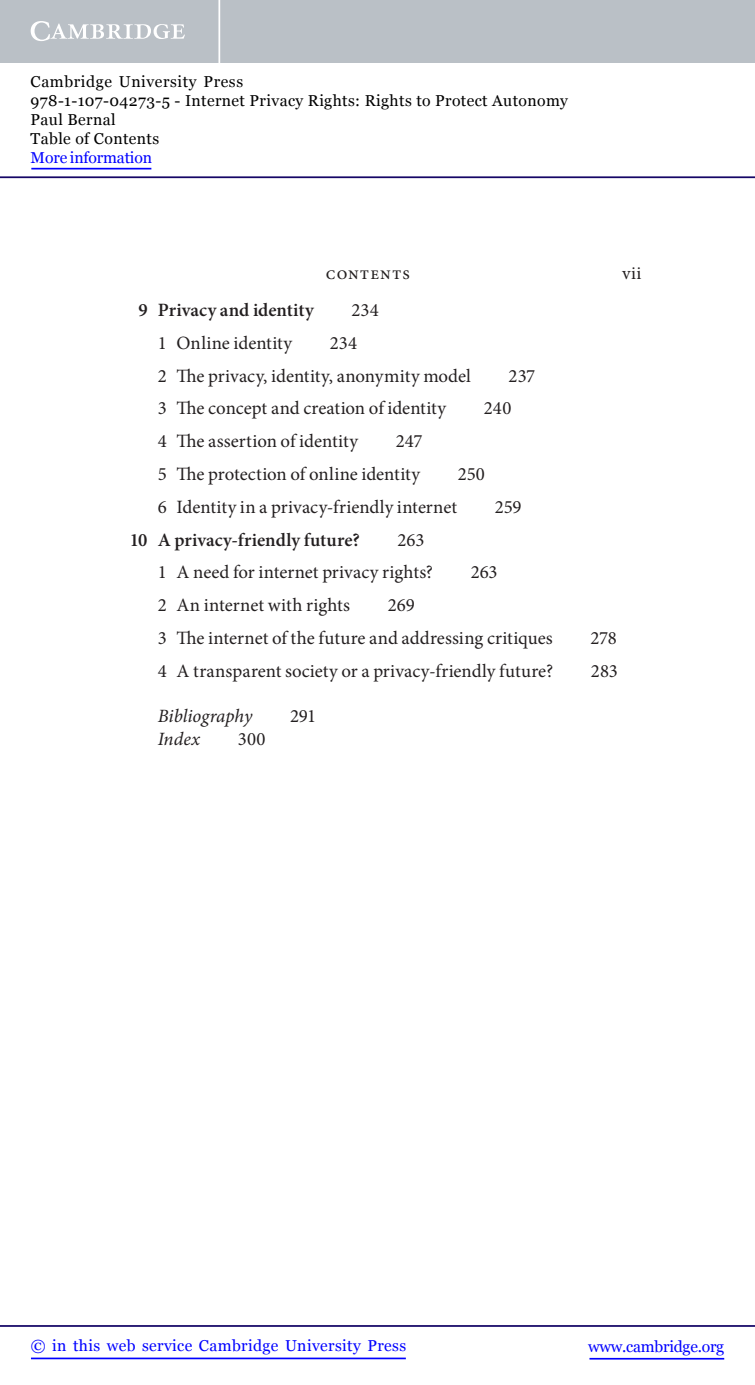
<style>
.page{position:relative;width:755px;height:1385px;background:#fff}
.page>*{position:absolute;margin:0;border:0;box-sizing:border-box;transform-origin:0 0}
.t1{font:18.9px/32.9px "Minion Pro";letter-spacing:-.01em;color:#231f20}
.t2{font:600 18.9px "Minion Pro";color:#231f20}
.t3{font:italic 18.9px "Minion Pro";color:#231f20}
.t4{font:18.38px "Minion Pro";letter-spacing:.055em;color:#231f20}
.t5{font:15.75px/18.9px "Georgia";letter-spacing:.025em;color:#000}
.t6{font:15.75px "Georgia";letter-spacing:.025em;color:#00f}
.t7{font:15.75px "Georgia";letter-spacing:-.015em;color:#00f}
.t8{font:15.75px "Georgia";letter-spacing:-.01em;color:#00f}
</style>
<div class="page">
<hr style="left:589px;top:1358px;width:134px;height:1px;background:#00f">
<hr style="left:0;top:1325px;width:754px;height:2px;background:#150666">
<hr style="left:31px;top:1357px;width:374px;height:2px;background:#00f">
<div style="left:0;top:0;width:754px;height:63px;background:#bac0c6"></div>
<svg style="left:31px;top:21px;width:154px;height:20px"></svg>
<hr style="left:218px;top:0;width:2px;height:63px;background:#fff">
<hr style="left:0;top:176px;width:754px;height:2px;background:#150666">
<hr style="left:31px;top:168px;width:120px;height:1px;background:#00f">
<p class="t5" style="left:31px;top:72px;width:538px">Cambridge University Press<br>978-1-107-04273-5 - Internet Privacy Rights: Rights to Protect Autonomy Paul Bernal<br>Table of Contents</p>
<p class="t8" style="left:31px;top:148px;width:123px">More information</p>
<p class="t4" style="left:326px;top:266px;width:86px">Contents</p>
<p class="t4" style="left:621px;top:266px;width:21px">vii</p>
<p class="t2" style="left:138px;top:302px;width:177px">9 Privacy and identity</p>
<p class="t1" style="left:351px;top:295px;width:29px">234</p>
<p class="t1" style="left:158px;top:328px;width:136px">1 Online identity</p>
<p class="t1" style="left:158px;top:328px;width:314px;text-indent:172px">234<br>2 The privacy, identity, anonymity model</p>
<p class="t1" style="left:508px;top:361px;width:28px">237</p>
<p class="t1" style="left:158px;top:393px;width:290px">3 The concept and creation of identity</p>
<p class="t1" style="left:483px;top:393px;width:29px">240</p>
<p class="t1" style="left:158px;top:426px;width:202px">4 The assertion of identity</p>
<p class="t1" style="left:158px;top:426px;width:266px;text-align:right">247<br>5 The protection of online identity</p>
<p class="t1" style="left:457px;top:459px;width:29px">250</p>
<p class="t1" style="left:158px;top:492px;width:301px">6 Identity in a privacy-friendly internet</p>
<p class="t1" style="left:494px;top:492px;width:28px">259</p>
<p class="t2" style="left:130px;top:532px;width:231px">10 A privacy-friendly future?</p>
<p class="t1" style="left:158px;top:525px;width:276px;text-indent:239px">263<br>1 A need for internet privacy rights?</p>
<p class="t1" style="left:470px;top:557px;width:28px">263</p>
<p class="t1" style="left:158px;top:590px;width:194px">2 An internet with rights</p>
<p class="t1" style="left:158px;top:590px;width:396px;text-indent:230px">269<br>3 The internet of the future and addressing critiques</p>
<p class="t1" style="left:590px;top:623px;width:28px">278</p>
<p class="t1" style="left:158px;top:656px;width:397px">4 A transparent society or a privacy-friendly future?</p>
<p class="t1" style="left:590px;top:656px;width:29px">283</p>
<p class="t3" style="left:158px;top:709px;width:96px">Bibliography</p>
<p class="t1" style="left:290px;top:701px;width:28px">291</p>
<p class="t3" style="left:158px;top:731px;width:44px">Index</p>
<p class="t1" style="left:238px;top:724px;width:29px">300</p>
<p class="t6" style="left:31px;top:1337px;width:376px">© in this web service Cambridge University Press</p>
<p class="t7" style="left:587px;top:1337px;width:137px">www.cambridge.org</p>
</div>
